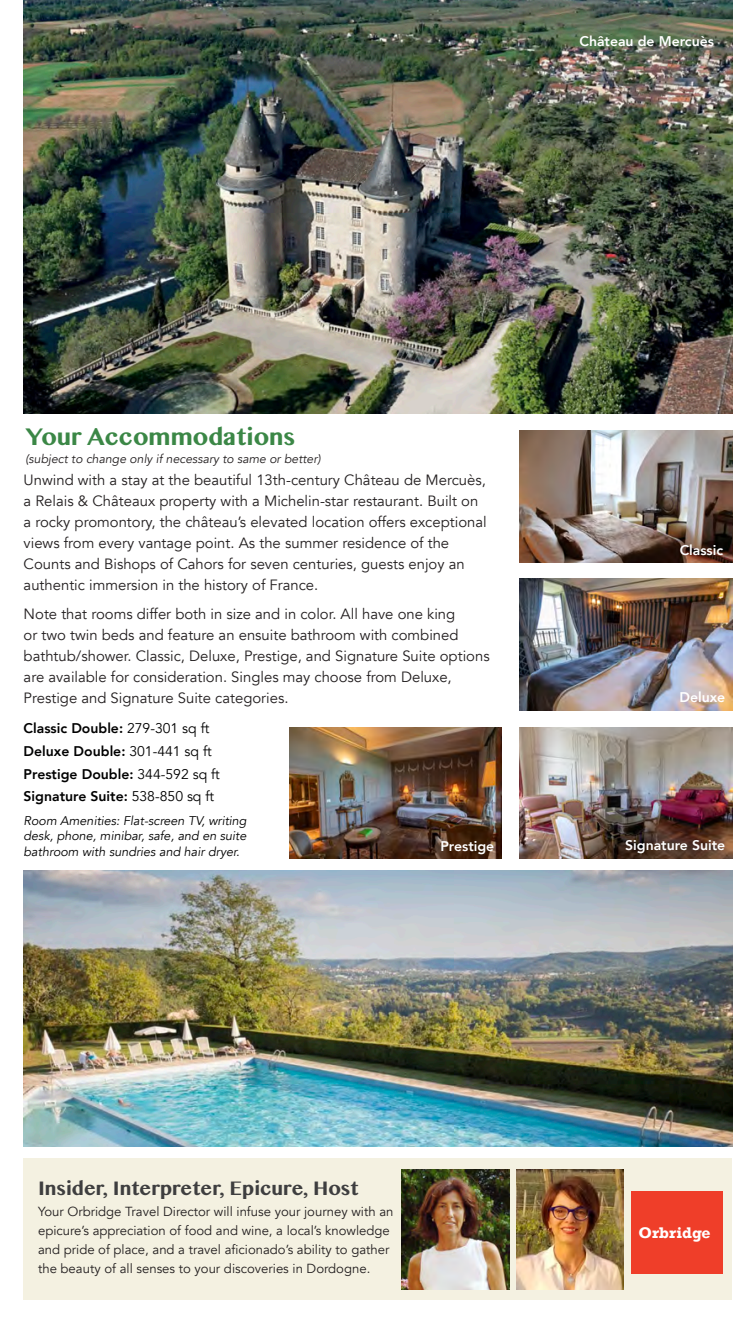
<style>
.page{position:relative;width:756px;height:1323px;background:#fff}
.page>*{position:absolute;margin:0;border:0;box-sizing:border-box;transform-origin:0 0}
.Heading{font:700 28px "Khmer MN";color:#3b8746}
.Description{font:700 22.75px "Khmer MN";color:#3e3e3f}
.t1{font:700 15.75px "Rockwell";color:#fff}
.Description-2{font:14.88px/21px "Avenir";color:#231f20}
.Description-3{font:800 14px "Avenir";color:#000001}
.Sub_Day{font:800 14px "Avenir";color:#fff}
.t2{font:13.12px/19.2px "Avenir";color:#231f20}
.Description-4{font:italic 12.6px/15.8px "Avenir";color:#000001;text-align:justify}
.Heading-2{font:italic 12.25px "Avenir";color:#231f20}
.s1{font-weight:400}
</style>
<div class="page">
<img style="left:24px;top:871px;width:708px;height:275px">
<div style="left:24px;top:1158px;width:708px;height:141px;background:#f4f1e1"></div>
<div style="left:632px;top:1191px;width:91px;height:83px;background:#ef3e29"></div>
<img style="left:402px;top:1170px;width:107px;height:119px">
<img style="left:516px;top:1170px;width:107px;height:119px">
<img style="left:24px;top:0;width:708px;height:414px">
<img style="left:520px;top:431px;width:212px;height:131px">
<img style="left:520px;top:579px;width:212px;height:131px">
<img style="left:520px;top:727px;width:212px;height:132px">
<img style="left:289px;top:727px;width:213px;height:132px">
<p class="Sub_Day" style="left:579px;top:30px;width:136px">Château de Mercuès</p>
<p class="Heading" style="left:25px;top:419px;width:271px">Your Accommodations</p>
<p class="Heading-2" style="left:25px;top:451px;width:297px">(subject to change only if necessary to same or better)</p>
<p class="Description-2" style="left:24px;top:469px;width:465px">Unwind with a stay at the beautiful 13th-century Château de Mercuès, a Relais &amp; Châteaux property with a Michelin-star restaurant. Built on a rocky promontory, the château’s elevated location offers exceptional views from every vantage point. As the summer residence of the Counts and Bishops of Cahors for seven centuries, guests enjoy an authentic immersion in the history of France.</p>
<p class="Description-2" style="left:24px;top:603px;width:468px">Note that rooms differ both in size and in color. All have one king<br>or two twin beds and feature an ensuite bathroom with combined bathtub/shower. Classic, Deluxe, Prestige, and Signature Suite options are available for consideration. Singles may choose from Deluxe, Prestige and Signature Suite categories.</p>
<p class="Description-3" style="left:24px;top:717px;width:187px">Classic Double: <span class="s1">279-301 sq ft</span></p>
<p class="Description-3" style="left:24px;top:740px;width:190px">Deluxe Double: <span class="s1">301-441 sq ft</span></p>
<p class="Description-3" style="left:24px;top:763px;width:198px">Prestige Double: <span class="s1">344-592 sq ft</span></p>
<p class="Description-3" style="left:24px;top:786px;width:192px">Signature Suite: <span class="s1">538-850 sq ft</span></p>
<p class="Sub_Day" style="left:680px;top:539px;width:45px">Classic</p>
<p class="Sub_Day" style="left:679px;top:687px;width:47px">Deluxe</p>
<p class="Description-4" style="left:24px;top:813px;width:225px">Room Amenities: Flat-screen TV, writing desk, phone, minibar, safe, and en suite bathroom with sundries and hair dryer.</p>
<p class="Sub_Day" style="left:440px;top:835px;width:55px">Prestige</p>
<p class="Sub_Day" style="left:625px;top:834px;width:102px">Signature Suite</p>
<p class="Description" style="left:38px;top:1173px;width:322px">Insider, Interpreter, Epicure, Host</p>
<p class="t2" style="left:38px;top:1202px;width:357px">Your Orbridge Travel Director will infuse your journey with an epicure’s appreciation of food and wine, a local’s knowledge and pride of place, and a travel aficionado’s ability to gather the beauty of all senses to your discoveries in Dordogne.</p>
<p class="t1" style="left:639px;top:1223px;width:74px">Orbridge</p>
</div>
